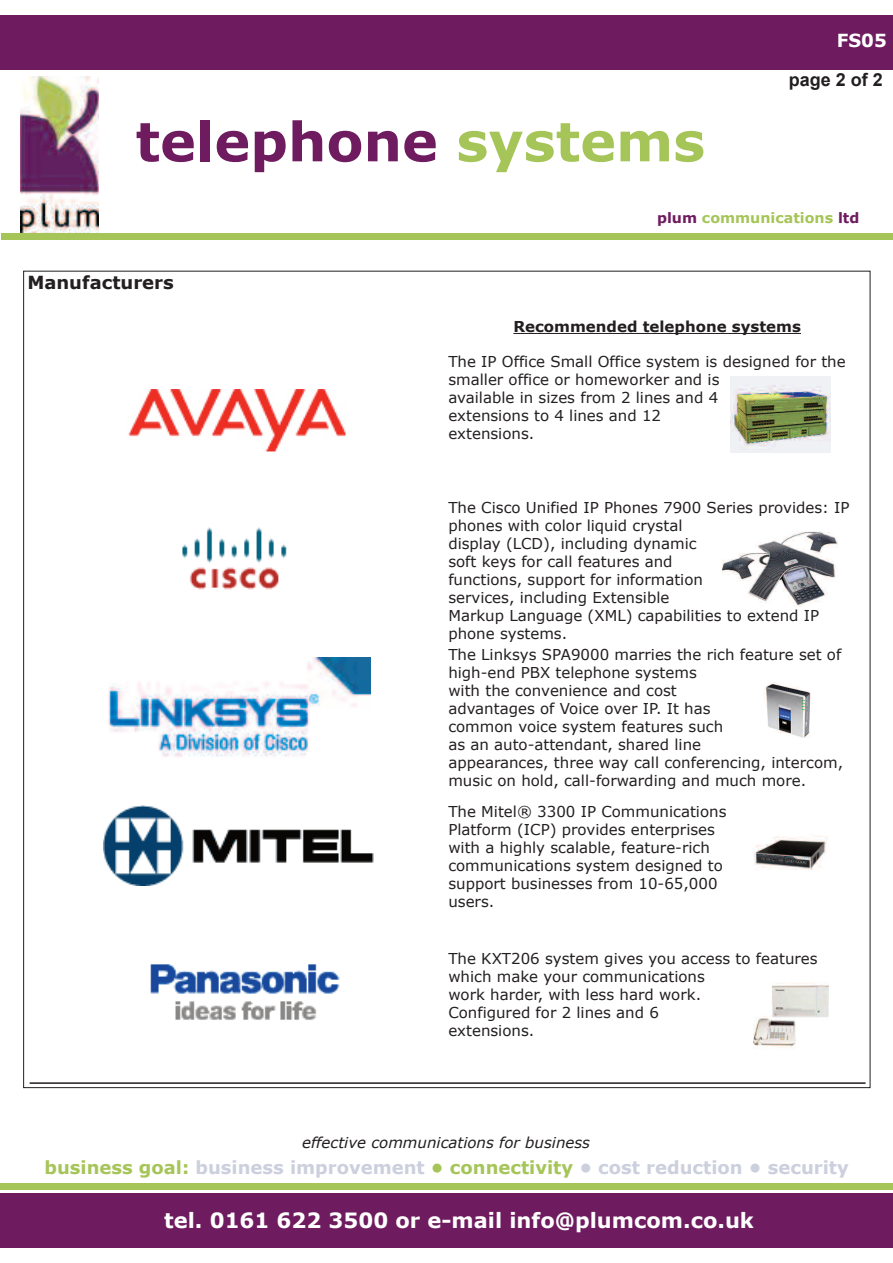
<style>
.page{position:relative;width:893px;height:1263px;background:#fff}
.page>*{position:absolute;margin:0;border:0;box-sizing:border-box;transform-origin:0 0}
.t1{font:700 54px "Verdana";color:#6f1b5f}
.t2{font:700 21px "Verdana";color:#fff}
.t3{font:700 18px "Verdana";color:#cccfdd}
.t4{font:700 18px "Verdana";color:#231f20}
.t5{font:700 18px "Arial";color:#231f20}
.t6{font:700 18px "Verdana";color:#fff}
.t7{font:15px/18px "Verdana";color:#231f20}
.t8{font:italic 15px "Verdana";color:#231f20}
.t9{font:700 15px "Verdana";color:#231f20}
.t10{font:700 14.25px "Verdana";color:#a6c558}
.s1{color:#a6c558}
.s2{color:#6f1b5f}
</style>
<div class="page">
<div style="left:0;top:1194px;width:893px;height:54px;background:#6f1b5f"></div>
<div style="left:0;top:1183px;width:893px;height:6px;background:#a6c558"></div>
<img style="left:21px;top:76px;width:77px;height:156px">
<div style="left:2px;top:233px;width:890px;height:7px;background:#a6c558"></div>
<hr style="left:513px;top:333px;width:288px;height:1px;background:#231f20">
<hr style="left:30px;top:1082px;width:836px;height:2px;background:#231f20">
<img style="left:182px;top:527px;width:105px;height:63px">
<img style="left:128px;top:390px;width:218px;height:62px">
<img style="left:108px;top:658px;width:262px;height:99px">
<img style="left:103px;top:806px;width:271px;height:80px">
<img style="left:150px;top:964px;width:190px;height:56px">
<img style="left:731px;top:377px;width:100px;height:75px">
<img style="left:722px;top:531px;width:115px;height:75px">
<img style="left:765px;top:682px;width:46px;height:56px">
<img style="left:753px;top:836px;width:75px;height:34px">
<img style="left:753px;top:983px;width:75px;height:65px">
<div style="left:0;top:15px;width:893px;height:54px;background:#6f1b5f"></div>
<h1 class="t1" style="left:135px;top:107px;width:571px">telephone <span class="s1">systems</span></h1>
<p class="t6" style="left:837px;top:29px;width:52px">FS05</p>
<p class="t5" style="left:789px;top:70px;width:96px">page 2 of 2</p>
<p class="t4" style="left:27px;top:271px;width:148px">Manufacturers</p>
<p class="t10" style="left:657px;top:209px;width:204px"><span class="s2">plum</span> communications <span class="s2">ltd</span></p>
<p class="t9" style="left:513px;top:317px;width:289px">Recommended telephone systems</p>
<p class="t7" style="left:448px;top:352px;width:399px">The IP Office Small Office system is designed for the smaller office or homeworker and is<br>available in sizes from 2 lines and 4<br>extensions to 4 lines and 12<br>extensions.</p>
<p class="t7" style="left:448px;top:498px;width:403px">The Cisco Unified IP Phones 7900 Series provides: IP phones with color liquid crystal<br>display (LCD), including dynamic<br>soft keys for call features and<br>functions, support for information<br>services, including Extensible<br>Markup Language (XML) capabilities to extend IP phone systems.</p>
<p class="t7" style="left:448px;top:645px;width:396px">The Linksys SPA9000 marries the rich feature set of high-end PBX telephone systems<br>with the convenience and cost<br>advantages of Voice over IP. It has<br>common voice system features such<br>as an auto-attendant, shared line<br>appearances, three way call conferencing, intercom, music on hold, call-forwarding and much more.</p>
<p class="t7" style="left:448px;top:802px;width:280px">The Mitel® 3300 IP Communications<br>Platform (ICP) provides enterprises with a highly scalable, feature-rich communications system designed to support businesses from 10-65,000 users.</p>
<p class="t7" style="left:448px;top:949px;width:371px">The KXT206 system gives you access to features which make your communications<br>work harder, with less hard work.<br>Configured for 2 lines and 6<br>extensions.</p>
<p class="t8" style="left:302px;top:1133px;width:289px">effective communications for business</p>
<p class="t3" style="left:44px;top:1156px;width:806px"><span class="s1">business goal:</span> business improvement <span class="s1">• connectivity</span> • cost reduction • security</p>
<h2 class="t2" style="left:164px;top:1207px;width:591px">tel. 0161 622 3500 or e-mail info@plumcom.co.uk</h2>
</div>
